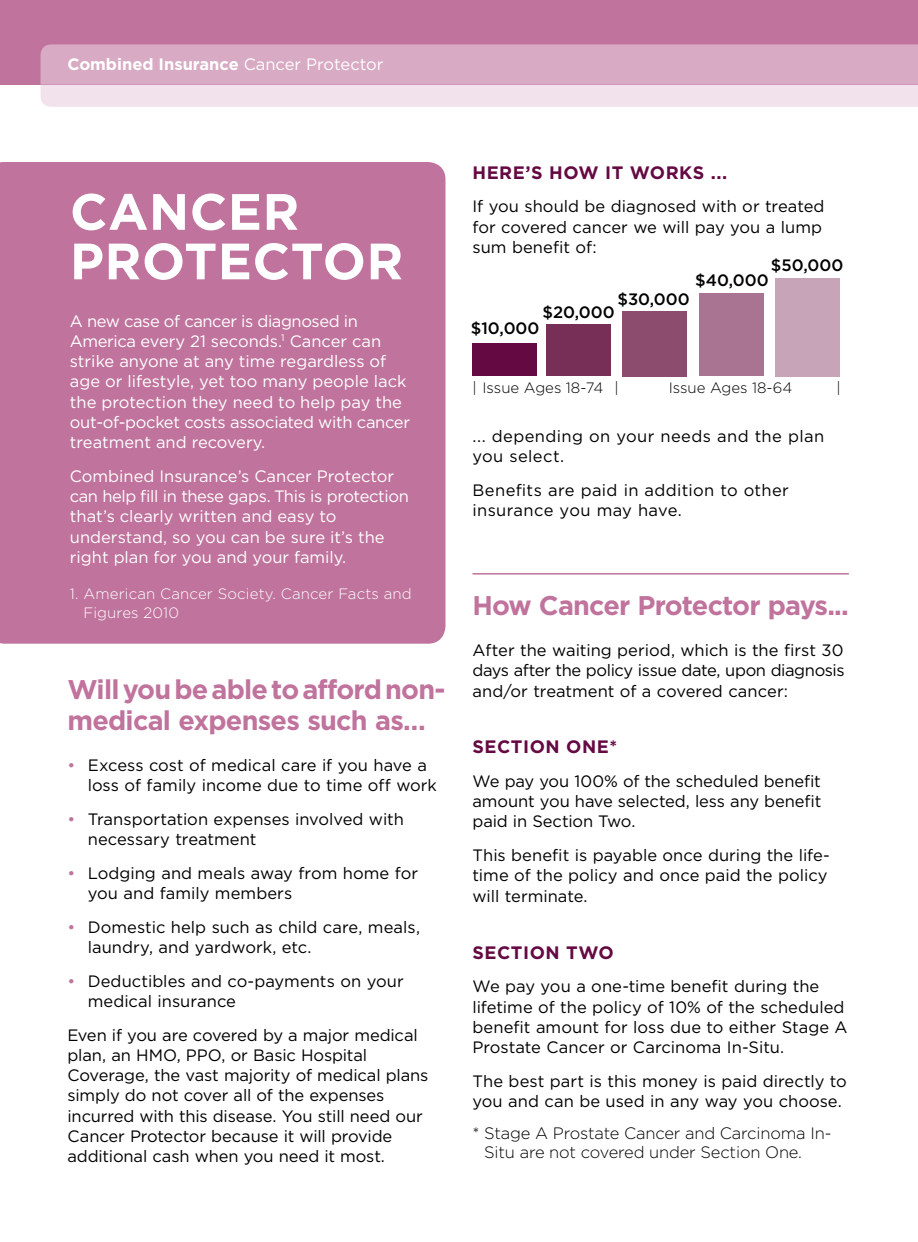
<style>
.page{position:relative;width:918px;height:1242px;background:#fff}
.page>*{position:absolute;margin:0;border:0;box-sizing:border-box;transform-origin:0 0}
.t1{font:700 51px/49.5px "Gotham";letter-spacing:.01em;color:#fff}
.t2{font:700 27px/31.5px "Gotham";letter-spacing:-.03em;color:#c0739c}
.t3{font:700 18px "Gotham";letter-spacing:.03em;color:#650942}
.t4{font:16.5px/20.2px "Gotham";color:#000}
.t5{font:16.5px/20.2px "Gotham";color:#fff}
.t6{font:16.5px/20.2px "Gotham";letter-spacing:.025em;color:#000}
.t7{font:300 16.5px/18.8px "Gotham";letter-spacing:-.01em;color:#000}
.t8{font:500 16.5px "Gotham";color:#000}
.t9{font:700 16.5px "Gotham";color:#fff}
.t10{font:300 15px/18.8px "Gotham";letter-spacing:.01em;color:#fff}
.t11{font:300 15px "Gotham";color:#000}
.s1{font-weight:400}
.s2{color:#c0739c}
</style>
<div class="page">
<div style="left:0;top:162px;width:446px;height:482px;background:#c0739c"></div>
<div style="left:41px;top:85px;width:877px;height:22px;background:#f1e2eb"></div>
<div style="left:0;top:0;width:918px;height:85px;background:#c0739c"></div>
<div style="left:41px;top:44px;width:877px;height:41px;background:#d8aac3"></div>
<hr style="left:472px;top:573px;width:377px;height:2px;background:#c0739c">
<div style="left:473px;top:343px;width:64px;height:33px;background:#650942"></div>
<div style="left:547px;top:325px;width:64px;height:51px;background:#782f57"></div>
<div style="left:622px;top:311px;width:65px;height:66px;background:#8b4c6e"></div>
<div style="left:700px;top:294px;width:64px;height:82px;background:#a87491"></div>
<div style="left:775px;top:278px;width:65px;height:98px;background:#c7a4b8"></div>
<p class="t9" style="left:67px;top:54px;width:318px">Combined I nsurance <span class="s1">Cancer Protector</span></p>
<h1 class="t1" style="left:70px;top:187px;width:335px">Cancer protector</h1>
<p class="t5" style="left:70px;top:310px;width:342px">A new case of cancer is diagnosed in America every 21 seconds.<sup>1</sup> Cancer can strike anyone at any time regardless of age or lifestyle, yet too many people lack the protection they need to help pay the out-of-pocket costs associated with cancer treatment and recovery.</p>
<p class="t5" style="left:70px;top:466px;width:341px">Combined I nsurance’s Cancer Protector can help fill in these gaps. This is protection that’s clearly written and easy to understand, so you can be sure it’s the right plan for you and your family.</p>
<p class="t10" style="left:83px;top:584px;width:330px;text-indent:-13px">1. American Cancer Society. Cancer Facts and<br>Figures 2010</p>
<h2 class="t2" style="left:68px;top:673px;width:380px">Will you be able to afford non&shy;medical expenses such as…</h2>
<p class="t4" style="left:88px;top:755px;width:351px;text-indent:-20px"><span class="s2">•</span> Excess cost of medical care if you have a loss of family income due to time off work</p>
<p class="t4" style="left:88px;top:809px;width:318px;text-indent:-20px"><span class="s2">•</span> Transportation expenses involved with necessary treatment</p>
<p class="t4" style="left:88px;top:863px;width:332px;text-indent:-20px"><span class="s2">•</span> Lodging and meals away from home for you and family members</p>
<p class="t4" style="left:88px;top:917px;width:334px;text-indent:-20px"><span class="s2">•</span> Domestic help such as child care, meals, laundry, and yardwork, etc.</p>
<p class="t4" style="left:88px;top:971px;width:318px;text-indent:-20px"><span class="s2">•</span> Deductibles and co-payments on your medical insurance</p>
<p class="t4" style="left:68px;top:1025px;width:363px">Even if you are covered by a major medical plan, an H MO, PPO, or Basic Hospital Coverage, the vast majority of medical plans simply do not cover all of the expenses incurred with this disease. You still need our Cancer Protector because it will provide additional cash when you need it most.</p>
<p class="t3" style="left:472px;top:161px;width:256px">H ere’s how it works ...</p>
<p class="t4" style="left:472px;top:196px;width:354px">If you should be diagnosed with or treated for covered cancer we will pay you a lump sum benefit of:</p>
<p class="t8" style="left:771px;top:255px;width:74px">$50,000</p>
<p class="t8" style="left:695px;top:270px;width:75px">$40,000</p>
<p class="t8" style="left:617px;top:289px;width:74px">$30,000</p>
<p class="t8" style="left:542px;top:303px;width:74px">$20,000</p>
<p class="t8" style="left:471px;top:318px;width:70px">$10,000</p>
<p class="t11" style="left:473px;top:379px;width:148px">| Issue Ages 18-74 |</p>
<p class="t11" style="left:669px;top:379px;width:125px">Issue Ages 18-64</p>
<p class="t11" style="left:836px;top:379px;width:6px">|</p>
<p class="t6" style="left:472px;top:426px;width:353px">... depending on your needs and the plan you select.</p>
<p class="t6" style="left:472px;top:480px;width:318px">Benefits are paid in addition to other insurance you may have.</p>
<h2 class="t2" style="left:472px;top:590px;width:378px">H ow Cancer Protector pays...</h2>
<p class="t4" style="left:472px;top:639px;width:374px;line-height:20.7px;text-align:justify">After the waiting period, which is the first 30 days after the policy issue date, upon diagnosis and/or treatment of a covered cancer:</p>
<p class="t3" style="left:472px;top:736px;width:146px">Section One*</p>
<p class="t4" style="left:472px;top:771px;width:350px;text-align:justify">We pay you 100% of the scheduled benefit amount you have selected, less any benefit paid in Section Two.</p>
<p class="t4" style="left:472px;top:845px;width:359px;line-height:20.7px">This benefit is payable once during the life&shy;time of the policy and once paid the policy will terminate.</p>
<p class="t3" style="left:472px;top:941px;width:143px">Section Two</p>
<p class="t4" style="left:472px;top:976px;width:377px">We pay you a one-time benefit during the lifetime of the policy of 10% of the scheduled benefit amount for loss due to either Stage A Prostate Cancer or Carcinoma I n-Situ.</p>
<p class="t4" style="left:472px;top:1071px;width:376px">The best part is this money is paid directly to you and can be used in any way you choose.</p>
<p class="t7" style="left:484px;top:1124px;width:349px;text-indent:-12px">* Stage A Prostate Cancer and Carcinoma In-<br>Situ are not covered under Section One.</p>
</div>
